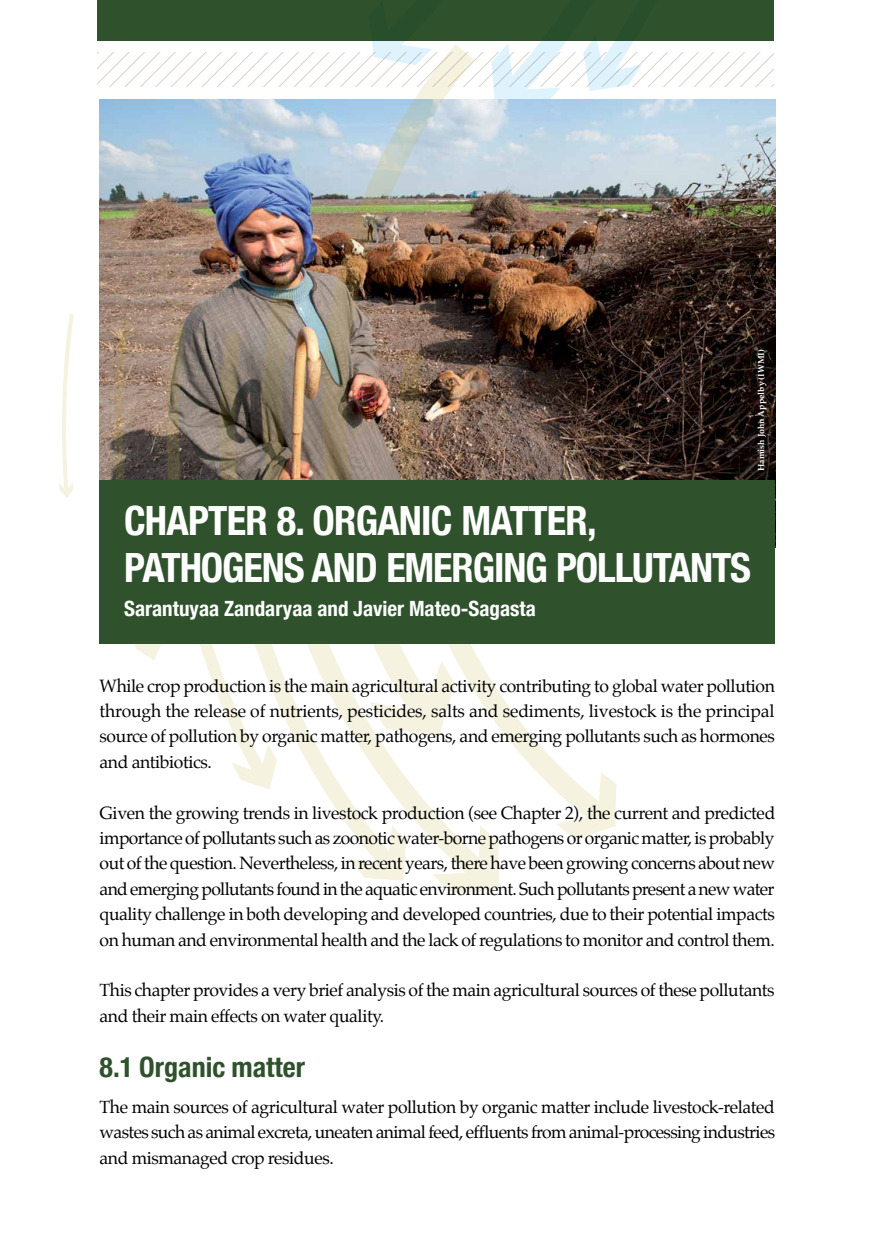
<style>
.page{position:relative;width:874px;height:1241px;background:#fff}
.page>*{position:absolute;margin:0;border:0;box-sizing:border-box;transform-origin:0 0}
.t1{font:700 condensed 40.25px/47.2px "Helvetica Neue";letter-spacing:-.03em;color:#fff}
.t2{font:700 condensed 28px "Helvetica Neue";color:#2f522c}
.t3{font:700 condensed 21px "Helvetica Neue";color:#fff}
.t4{font:17.5px/25.4px "Palatino";letter-spacing:-.02em;color:#000;text-align:justify}
.t5{font:700 8.75px "Palatino";color:#fff}
</style>
<div class="page">
<svg style="left:98px;top:0;width:675px;height:100px"></svg>
<img style="left:99px;top:100px;width:675px;height:380px">
<svg style="left:59px;top:314px;width:15px;height:184px"></svg>
<svg style="left:106px;top:319px;width:56px;height:340px;background:#9b8779"></svg>
<svg style="left:152px;top:325px;width:101px;height:335px;background:#8c7f73"></svg>
<svg style="left:198px;top:331px;width:55px;height:453px"></svg>
<svg style="left:253px;top:275px;width:246px;height:618px"></svg>
<svg style="left:391px;top:352px;width:225px;height:486px"></svg>
<img style="left:315px;top:44px;width:159px;height:690px">
<div style="left:99px;top:480px;width:675px;height:164px;background:#2f522c"></div>
<p class="t5" style="left:753px;top:471px;width:123px;rotate:-90deg">Hamish John Appelby (IWMI)</p>
<h1 class="t1" style="left:124px;top:494px;width:625px">Chapter 8. Organic matter, pathogens and emerging pollutants</h1>
<p class="t3" style="left:124px;top:590px;width:413px">Sarantuyaa Zandaryaa and Javier Mateo-Sagasta</p>
<p class="t4" style="left:100px;top:672px;width:676px">While crop production is the main agricultural activity contributing to global water pollution through the release of nutrients, pesticides, salts and sediments, livestock is the principal source of pollution by organic matter, pathogens, and emerging pollutants such as hormones and antibiotics.</p>
<p class="t4" style="left:100px;top:799px;width:677px">Given the growing trends in livestock production (see Chapter 2), the current and predicted importance of pollutants such as zoonotic water-borne pathogens or organic matter, is probably out of the question. Nevertheless, in recent years, there have been growing concerns about new and emerging pollutants found in the aquatic environment. Such pollutants present a new water quality challenge in both developing and developed countries, due to their potential impacts on human and environmental health and the lack of regulations to monitor and control them.</p>
<p class="t4" style="left:100px;top:977px;width:676px">This chapter provides a very brief analysis of the main agricultural sources of these pollutants and their main effects on water quality.</p>
<h2 class="t2" style="left:100px;top:1044px;width:207px">8.1 Organic matter</h2>
<p class="t4" style="left:100px;top:1093px;width:676px">The main sources of agricultural water pollution by organic matter include livestock-related wastes such as animal excreta, uneaten animal feed, effluents from animal-processing industries and mismanaged crop residues.</p>
</div>
